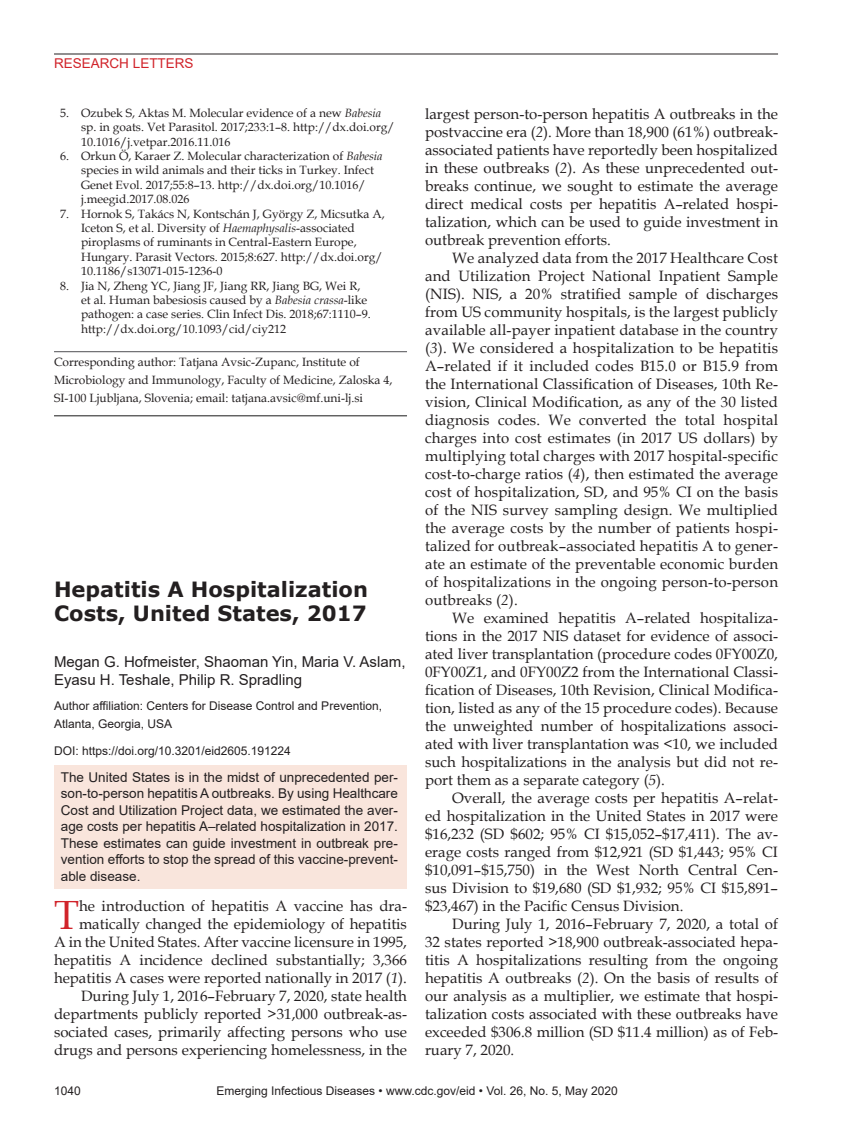
<style>
.page{position:relative;width:851px;height:1134px;background:#fff}
.page>*{position:absolute;margin:0;border:0;box-sizing:border-box;transform-origin:0 0}
.Drop_Cap{font:40.8px "Book Antiqua";color:#d1232a}
.Article_Title{font:700 21px/24px "Verdana";color:#231f20}
.Body_Text{font:15px/18px "Book Antiqua";color:#231f20;text-align:justify}
.Drop_Cap-2{font:15px/18px "Book Antiqua";color:#231f20;text-align:right}
.Authors{font:15px/18px "Arial";color:#231f20}
.Abstract{font:13.5px/16.5px "Arial";color:#231f20;text-align:justify}
.t1{font:13.5px "Arial";color:#d1232a}
.References{font:12px/14.4px "Book Antiqua";color:#231f20}
.Correspondence{font:12px/18px "Book Antiqua";color:#231f20}
.Affiliations{font:12px/18px "Arial";color:#231f20}
.DOI{font:12px "Arial";color:#231f20}
.s1{font-style:italic}
</style>
<div class="page">
<hr style="left:54px;top:54px;width:724px;height:1px;background:#231f20">
<hr style="left:54px;top:351px;width:353px;height:1px;background:#636366">
<hr style="left:54px;top:415px;width:353px;height:1px;background:#333">
<div style="left:55px;top:765px;width:352px;height:124px;background:#f9e5dc"></div>
<p class="t1" style="left:54px;top:54px;width:141px">RESEARCH LETTERS</p>
<p class="References" style="left:81px;top:105px;width:315px;text-indent:-21px">5. Ozubek S, Aktas M. Molecular evidence of a new <span class="s1">Babesia </span>sp. in goats. Vet Parasitol. 2017;233:1–8. http://dx.doi.org/<br>10.1016/j.vetpar.2016.11.016</p>
<p class="References" style="left:81px;top:148px;width:303px;text-indent:-21px">6. Orkun Ö, Karaer Z. Molecular characterization of <span class="s1">Babesia </span>species in wild animals and their ticks in Turkey. Infect Genet Evol. 2017;55:8–13. http://dx.doi.org/10.1016/ j.meegid.2017.08.026</p>
<p class="References" style="left:81px;top:206px;width:305px;text-indent:-21px">7. Hornok S, Takács N, Kontschán J, György Z, Micsutka A, Iceton S, et al. Diversity of <span class="s1">Haemaphysalis</span>-associated piroplasms of ruminants in Central-Eastern Europe, Hungary. Parasit Vectors. 2015;8:627. http://dx.doi.org/ 10.1186/s13071-015-1236-0</p>
<p class="References" style="left:81px;top:278px;width:291px;text-indent:-21px">8. Jia N, Zheng YC, Jiang JF, Jiang RR, Jiang BG, Wei R, et al. Human babesiosis caused by a <span class="s1">Babesia crassa</span>-like pathogen: a case series. Clin Infect Dis. 2018;67:1110–9. http://dx.doi.org/10.1093/cid/ciy212</p>
<p class="Correspondence" style="left:54px;top:352px;width:340px">Corresponding author: Tatjana Avsic-Zupanc, Institute of<br>Microbiology and Immunology, Faculty of Medicine, Zaloska 4,<br>SI-100 Ljubljana, Slovenia; email: tatjana.avsic@mf.uni-lj.si</p>
<p class="Article_Title" style="left:54px;top:577px;width:315px">Hepatitis A Hospitalization<br>Costs, United States, 2017</p>
<p class="Authors" style="left:54px;top:653px;width:353px">Megan G. Hofmeister, Shaoman Yin, Maria V. Aslam,<br>Eyasu H. Teshale, Philip R. Spradling</p>
<p class="Affiliations" style="left:54px;top:697px;width:329px">Author affiliation: Centers for Disease Control and Prevention,<br>Atlanta, Georgia, USA</p>
<p class="DOI" style="left:54px;top:742px;width:238px">DOI: https://doi.org/10.3201/eid2605.191224</p>
<p class="Abstract" style="left:61px;top:769px;width:338px">The United States is in the midst of unprecedented per&shy;son-to-person hepatitis A outbreaks. By using Healthcare Cost and Utilization Project data, we estimated the aver&shy;age costs per hepatitis A–related hospitalization in 2017.<br>These estimates can guide investment in outbreak pre&shy;vention efforts to stop the spread of this vaccine-prevent&shy;able disease.</p>
<p class="Drop_Cap-2" style="left:54px;top:897px;width:354px">he introduction of hepatitis A vaccine has dra&shy;matically changed the epidemiology of hepatitis<br>A in the United States. After vaccine licensure in 1995, hepatitis A incidence declined substantially; 3,366 hepatitis A cases were reported nationally in 2017 (<span class="s1">1</span>).</p>
<p class="Body_Text" style="left:54px;top:987px;width:354px;text-indent:27px">During July 1, 2016–February 7, 2020, state health departments publicly reported &gt;31,000 outbreak-as&shy;sociated cases, primarily affecting persons who use drugs and persons experiencing homelessness, in the</p>
<p class="Drop_Cap" style="left:54px;top:887px;width:26px">T</p>
<p class="Body_Text" style="left:425px;top:104px;width:354px">largest person-to-person hepatitis A outbreaks in the postvaccine era (<span class="s1">2</span>). More than 18,900 (61%) outbreak&shy;associated patients have reportedly been hospitalized in these outbreaks (<span class="s1">2</span>). As these unprecedented out&shy;breaks continue, we sought to estimate the average direct medical costs per hepatitis A–related hospi&shy;talization, which can be used to guide investment in outbreak prevention efforts.</p>
<p class="Body_Text" style="left:425px;top:248px;width:354px;text-indent:27px">We analyzed data from the 2017 Healthcare Cost and Utilization Project National Inpatient Sample (NIS). NIS, a 20% stratified sample of discharges from US community hospitals, is the largest publicly available all-payer inpatient database in the country (<span class="s1">3</span>). We considered a hospitalization to be hepatitis A–related if it included codes B15.0 or B15.9 from the International Classification of Diseases, 10th Re&shy;vision, Clinical Modification, as any of the 30 listed diagnosis codes. We converted the total hospital charges into cost estimates (in 2017 US dollars) by multiplying total charges with 2017 hospital-specific cost-to-charge ratios (<span class="s1">4</span>), then estimated the average cost of hospitalization, SD, and 95% CI on the basis of the NIS survey sampling design. We multiplied the average costs by the number of patients hospi&shy;talized for outbreak–associated hepatitis A to gener&shy;ate an estimate of the preventable economic burden of hospitalizations in the ongoing person-to-person outbreaks (<span class="s1">2</span>).</p>
<p class="Body_Text" style="left:425px;top:608px;width:354px;text-indent:27px">We examined hepatitis A–related hospitaliza&shy;tions in the 2017 NIS dataset for evidence of associ&shy;ated liver transplantation (procedure codes 0FY00Z0, 0FY00Z1, and 0FY00Z2 from the International Classi&shy;fication of Diseases, 10th Revision, Clinical Modifica&shy;tion, listed as any of the 15 procedure codes). Because the unweighted number of hospitalizations associ&shy;ated with liver transplantation was &lt;10, we included such hospitalizations in the analysis but did not re&shy;port them as a separate category (<span class="s1">5</span>).</p>
<p class="Body_Text" style="left:425px;top:788px;width:354px;text-indent:27px">Overall, the average costs per hepatitis A–relat&shy;ed hospitalization in the United States in 2017 were $16,232 (SD $602; 95% CI $15,052–$17,411). The av&shy;erage costs ranged from $12,921 (SD $1,443; 95% CI $10,091–$15,750) in the West North Central Cen&shy;sus Division to $19,680 (SD $1,932; 95% CI $15,891– $23,467) in the Pacific Census Division.</p>
<p class="Body_Text" style="left:425px;top:914px;width:354px;text-indent:27px">During July 1, 2016–February 7, 2020, a total of 32 states reported &gt;18,900 outbreak-associated hepa&shy;titis A hospitalizations resulting from the ongoing hepatitis A outbreaks (<span class="s1">2</span>). On the basis of results of our analysis as a multiplier, we estimate that hospi&shy;talization costs associated with these outbreaks have exceeded $306.8 million (SD $11.4 million) as of Feb&shy;ruary 7, 2020.</p>
<p class="Affiliations" style="left:54px;top:1082px;width:28px">1040</p>
<p class="Affiliations" style="left:216px;top:1082px;width:403px">Emerging Infectious Diseases • www.cdc.gov/eid • Vol. 26, No. 5, May 2020</p>
</div>
